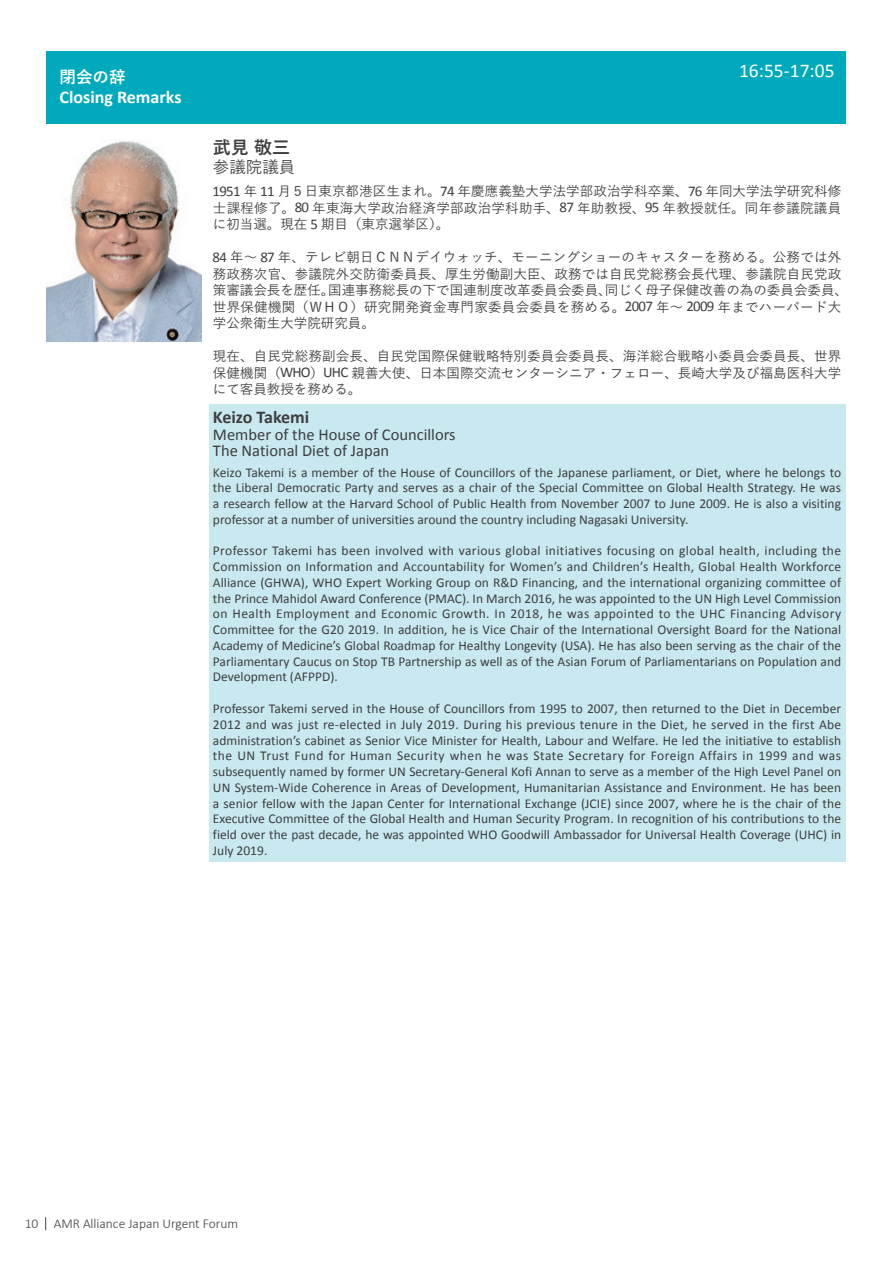
<style>
.page{position:relative;width:893px;height:1263px;background:#fff}
.page>*{position:absolute;margin:0;border:0;box-sizing:border-box;transform-origin:0 0}
.t1{font:19.5px "Calibri";color:#fff}
.t2{font:700 18px "Calibri";color:#fff}
.t3{font:700 18px "Calibri";color:#3e3e3f}
.t4{font:700 18px "Yu Go";color:#3e3e3f}
.t5{font:16.5px/15.8px "Calibri";color:#3e3e3f}
.t6{font:500 16.5px "Yu Go";color:#3e3e3f}
.t7{font:700 16.5px "Yu Go";color:#fff}
.t8{font:13.5px/15.8px "Calibri";color:#3e3e3f;text-align:justify}
.t9{font:500 13.5px/16.5px "Yu Go";letter-spacing:.015em;color:#3e3e3f;text-align:justify}
.t10{font:300 13.5px "Calibri";color:#3e3e3f}
.s1{font-family:"Calibri";font-weight:400;font-size:14.85px}
</style>
<div class="page">
<svg style="left:45px;top:1217px;width:1px;height:13px"></svg>
<img style="left:47px;top:141px;width:154px;height:201px">
<div style="left:47px;top:51px;width:799px;height:72px;background:#00aabc"></div>
<div style="left:209px;top:404px;width:636px;height:457px;background:#c8e9ef"></div>
<p class="t7" style="left:60px;top:68px;width:67px">閉会の辞</p>
<h2 class="t2" style="left:60px;top:84px;width:124px">Closing Remarks</h2>
<h1 class="t1" style="left:739px;top:57px;width:97px">16:55-17:05</h1>
<h2 class="t4" style="left:213px;top:137px;width:79px">武見敬三</h2>
<p class="t6" style="left:213px;top:152px;width:84px">参議院議員</p>
<p class="t9" style="left:213px;top:181px;width:630px"><span class="s1">1951</span> 年 <span class="s1">11</span> 月５日東京都港区生まれ。<span class="s1">74</span> 年慶應義塾大学法学部政治学科卒業、<span class="s1">76</span> 年同大学法学研究科修士課程修了。<span class="s1">80</span> 年東海大学政治経済学部政治学科助手、<span class="s1">87</span> 年助教授、<span class="s1">95</span> 年教授就任。同年参議院議員に初当選。現在 <span class="s1">5</span> 期目（東京選挙区）。</p>
<p class="t9" style="left:213px;top:247px;width:637px;text-align:left"><span class="s1">84</span> 年～ <span class="s1">87</span> 年、テレビ朝日ＣＮＮデイウォッチ、モーニングショーのキャスターを務める。公務では外務政務次官、参議院外交防衛委員長、厚生労働副大臣、政務では自民党総務会長代理、参議院自民党政策審議会長を歴任。国連事務総長の下で国連制度改革委員会委員、同じく母子保健改善の為の委員会委員、世界保健機関（ＷＨＯ）研究開発資金専門家委員会委員を務める。<span class="s1">2007</span> 年～ <span class="s1">2009</span> 年までハーバード大学公衆衛生大学院研究員。</p>
<p class="t9" style="left:213px;top:346px;width:630px">現在、自民党総務副会長、自民党国際保健戦略特別委員会委員長、海洋総合戦略小委員会委員長、世界保健機関（<span class="s1">WHO</span>）<span class="s1">UHC</span> 親善大使、日本国際交流センターシニア・フェロー、長崎大学及び福島医科大学にて客員教授を務める。</p>
<h2 class="t3" style="left:213px;top:405px;width:98px">Keizo Takemi</h2>
<p class="t5" style="left:213px;top:426px;width:244px">Member of the House of Councillors<br>The National Diet of Japan</p>
<p class="t8" style="left:213px;top:464px;width:630px">Keizo Takemi is a member of the House of Councillors of the Japanese parliament, or Diet, where he belongs to the Liberal Democratic Party and serves as a chair of the Special Committee on Global Health Strategy. He was a research fellow at the Harvard School of Public Health from November 2007 to June 2009. He is also a visiting professor at a number of universities around the country including Nagasaki University.</p>
<p class="t8" style="left:213px;top:543px;width:630px">Professor Takemi has been involved with various global initiatives focusing on global health, including the Commission on Information and Accountability for Women’s and Children’s Health, Global Health Workforce Alliance (GHWA), WHO Expert Working Group on R&amp;D Financing, and the international organizing committee of the Prince Mahidol Award Conference (PMAC). In March 2016, he was appointed to the UN High Level Commission on Health Employment and Economic Growth. In 2018, he was appointed to the UHC Financing Advisory Committee for the G20 2019. In addition, he is Vice Chair of the International Oversight Board for the National Academy of Medicine’s Global Roadmap for Healthy Longevity (USA). He has also been serving as the chair of the Parliamentary Caucus on Stop TB Partnership as well as of the Asian Forum of Parliamentarians on Population and Development (AFPPD).</p>
<p class="t8" style="left:213px;top:700px;width:630px">Professor Takemi served in the House of Councillors from 1995 to 2007, then returned to the Diet in December 2012 and was just re-elected in July 2019. During his previous tenure in the Diet, he served in the first Abe administration’s cabinet as Senior Vice Minister for Health, Labour and Welfare. He led the initiative to establish the UN Trust Fund for Human Security when he was State Secretary for Foreign Affairs in 1999 and was subsequently named by former UN Secretary-General Kofi Annan to serve as a member of the High Level Panel on UN System-Wide Coherence in Areas of Development, Humanitarian Assistance and Environment. He has been a senior fellow with the Japan Center for International Exchange (JCIE) since 2007, where he is the chair of the Executive Committee of the Global Health and Human Security Program. In recognition of his contributions to the field over the past decade, he was appointed WHO Goodwill Ambassador for Universal Health Coverage (UHC) in July 2019.</p>
<p class="t10" style="left:25px;top:1215px;width:215px">10 AMR Alliance Japan Urgent Forum</p>
</div>
